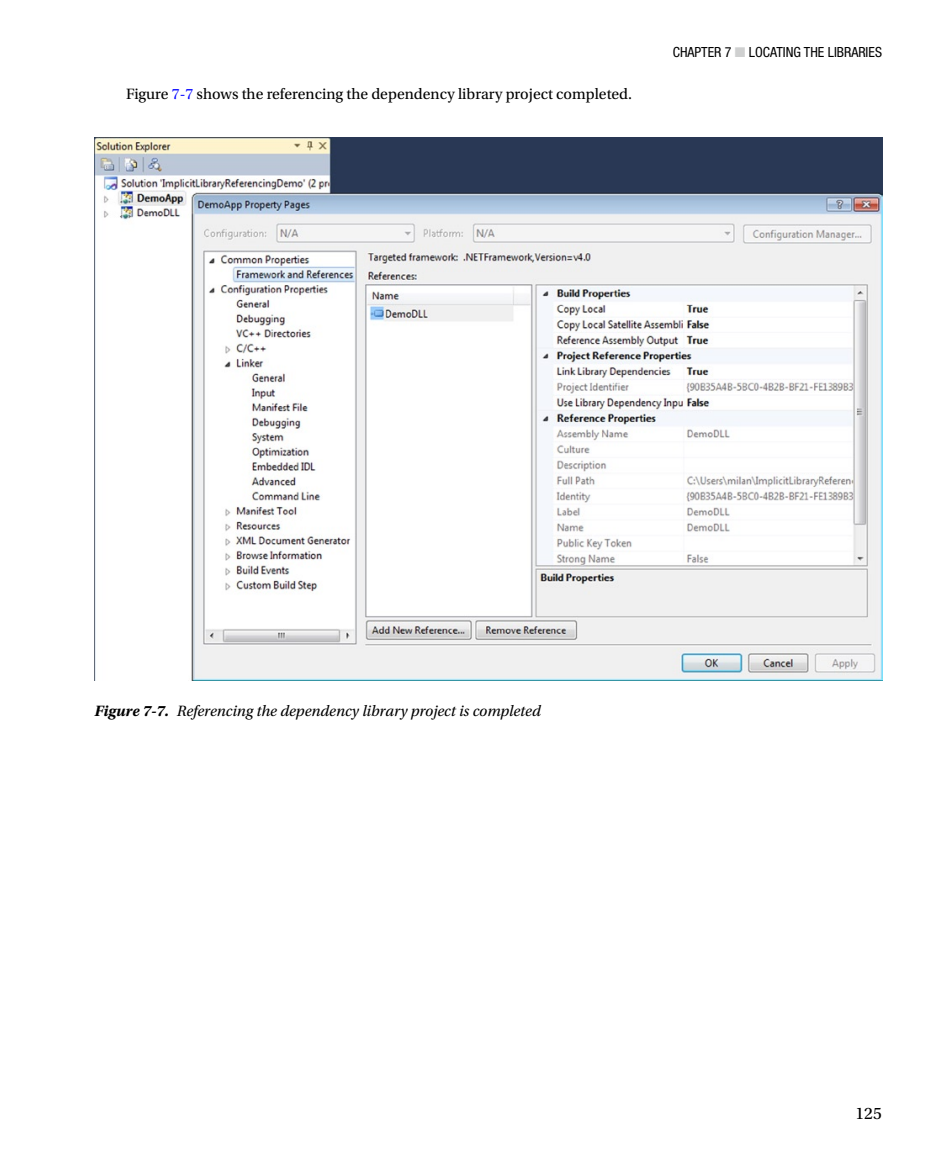
<style>
.page{position:relative;width:945px;height:1166px;background:#fff}
.page>*{position:absolute;margin:0;border:0;box-sizing:border-box;transform-origin:0 0}
.t1{font:17.5px "Utopia Std";color:#000}
.t2{font:15.75px "Utopia Std";color:#000}
.t3{font:italic 15.75px "Utopia Std";color:#000}
.t4{font:condensed 14px "Helvetica Neue";color:#000}
.s1{color:#00f}
.s2{color:#cfd0d0}
.s3{font-weight:700}
</style>
<div class="page">
<img style="left:94px;top:137px;width:788px;height:544px">
<p class="t2" style="left:126px;top:85px;width:508px">Figure <span class="s1">7-7</span> shows the referencing the dependency library project completed.</p>
<p class="t4" style="left:673px;top:44px;width:211px">CHAPTER 7 <span class="s2">■</span> LOCATING THE LIBRARIES</p>
<p class="t3" style="left:94px;top:702px;width:448px"><span class="s3">Figure 7-7.</span> Referencing the dependency library project is completed</p>
<p class="t1" style="left:856px;top:1103px;width:28px">125</p>
</div>
